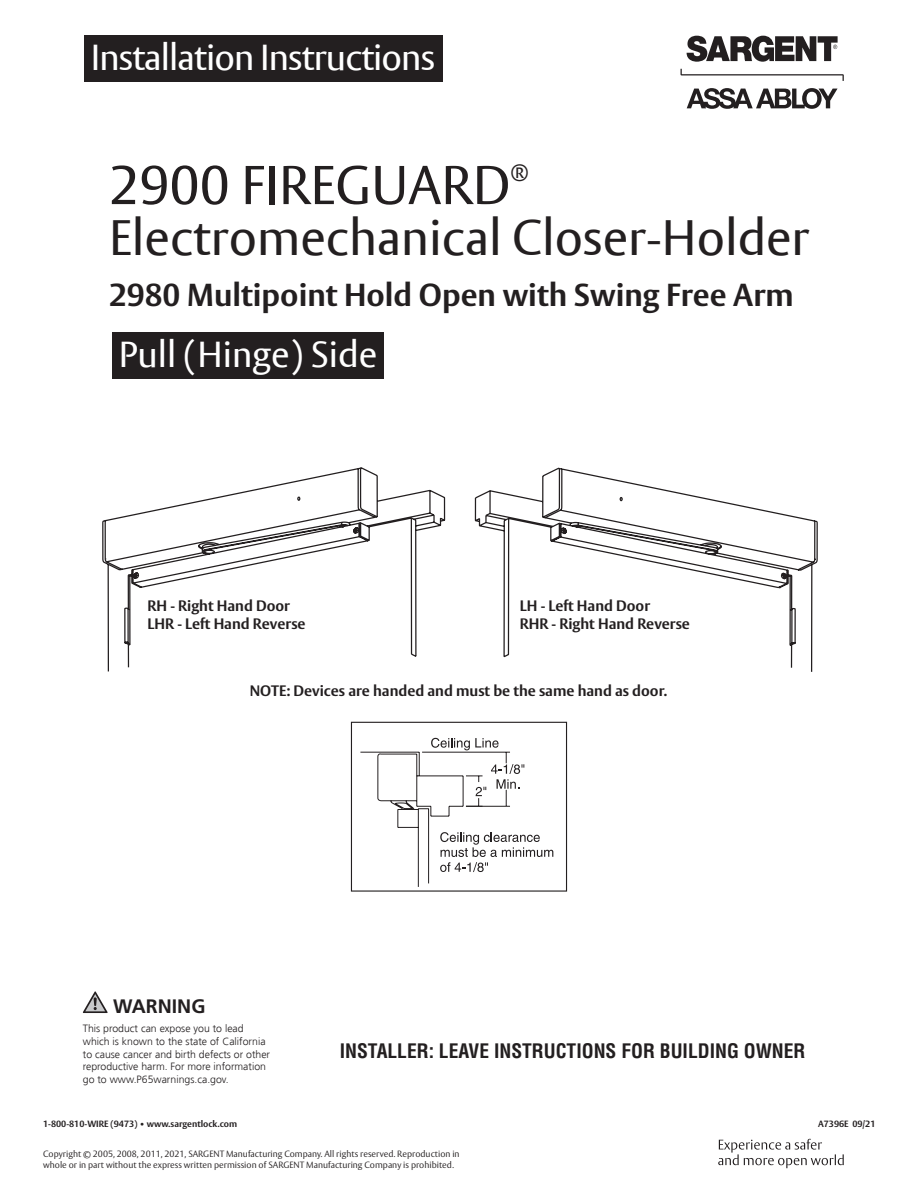
<style>
.page{position:relative;width:918px;height:1188px;background:#fff}
.page>*{position:absolute;margin:0;border:0;box-sizing:border-box;transform-origin:0 0}
.t1{font:54px "ASSA Vesta";color:#231f20}
.t2{font:49.5px "ASSA Vesta";color:#231f20}
.t3{font:36px "ASSA Vesta";letter-spacing:-.025em;color:#fff}
.t4{font:36px "ASSA Vesta";color:#fff}
.t5{font:700 31.5px "ASSA Vesta";color:#231f20}
.t6{font:21px "ASSA Vesta";color:#231f20}
.t7{font:700 20.25px "Helvetica Neue";color:#231f20}
.Section_Name_Continu{font:700 condensed 19.5px "Helvetica";color:#231f20}
.t8{font:700 19.5px "Frutiger LT Std";color:#231f20}
.t9{font:700 15px "ASSA Vesta";color:#231f20}
.t10{font:300 10.5px/12.6px "Frutiger";color:#231f20}
.t11{font:300 9px/10.8px "ASSA Vesta";color:#231f20}
.t12{font:700 9px "ASSA Vesta";color:#231f20}
</style>
<div class="page">
<svg style="left:474px;top:467px;width:344px;height:205px"></svg>
<svg style="left:102px;top:467px;width:344px;height:205px"></svg>
<div style="left:148px;top:599px;width:254px;height:60px;background:#fff"></div>
<div style="left:520px;top:599px;width:267px;height:60px;background:#fff"></div>
<svg style="left:360px;top:738px;width:193px;height:149px"></svg>
<div style="left:351px;top:722px;width:216px;height:170px;border:1px solid #231f20"></div>
<div style="left:84px;top:35px;width:359px;height:46px;background:#231f20"></div>
<svg style="left:681px;top:69px;width:163px;height:12px"></svg>
<svg style="left:687px;top:88px;width:151px;height:21px"></svg>
<svg style="left:687px;top:36px;width:151px;height:26px"></svg>
<svg style="left:83px;top:991px;width:25px;height:22px"></svg>
<svg style="left:718px;top:1139px;width:126px;height:29px"></svg>
<div style="left:112px;top:333px;width:272px;height:46px;background:#231f20"></div>
<h3 class="t3" style="left:91px;top:35px;width:346px">Installation Instructions</h3>
<h1 class="t1" style="left:109px;top:153px;width:403px">2900 FIREGUARD</h1>
<h3 class="t6" style="left:510px;top:158px;width:20px">®</h3>
<h2 class="t2" style="left:109px;top:208px;width:702px">Electromechanical Closer-Holder</h2>
<h3 class="t5" style="left:109px;top:276px;width:686px">2980 Multipoint Hold Open with Swing Free Arm</h3>
<h3 class="t4" style="left:119px;top:333px;width:260px">Pull (Hinge) Side</h3>
<p class="t9" style="left:148px;top:596px;width:144px">RH - Right Hand Door</p>
<p class="t9" style="left:148px;top:614px;width:159px">LHR - Left Hand Reverse</p>
<p class="t9" style="left:520px;top:596px;width:132px">LH - Left Hand Door</p>
<p class="t9" style="left:520px;top:614px;width:172px">RHR - Right Hand Reverse</p>
<p class="t7" style="left:166px;top:604px;width:212px">RH - Right Hand Door</p>
<p class="t7" style="left:557px;top:604px;width:195px">LH - Left Hand Door</p>
<p class="t9" style="left:250px;top:681px;width:419px">NOTE: Devices are handed and must be the same hand as door.</p>
<h3 class="t8" style="left:113px;top:995px;width:94px">WARNING</h3>
<p class="t10" style="left:83px;top:1023px;width:189px">This product can expose you to lead which is known to the state of California to cause cancer and birth defects or other reproductive harm. For more information go to www.P65warnings.ca.gov.</p>
<p class="Section_Name_Continu" style="left:340px;top:1039px;width:467px">INSTALLER: LEAVE INSTRUCTIONS FOR BUILDING OWNER</p>
<p class="t12" style="left:43px;top:1119px;width:196px">1-800-810-WIRE (9473) • www.sargentlock.com</p>
<p class="t12" style="left:818px;top:1119px;width:59px">A7396E 09/21</p>
<p class="t11" style="left:43px;top:1149px;width:418px">Copyright © 2005, 2008, 2011, 2021, SARGENT Manufacturing Company. All rights reserved. Reproduction in whole or in part without the express written permission of SARGENT Manufacturing Company is prohibited.</p>
</div>
